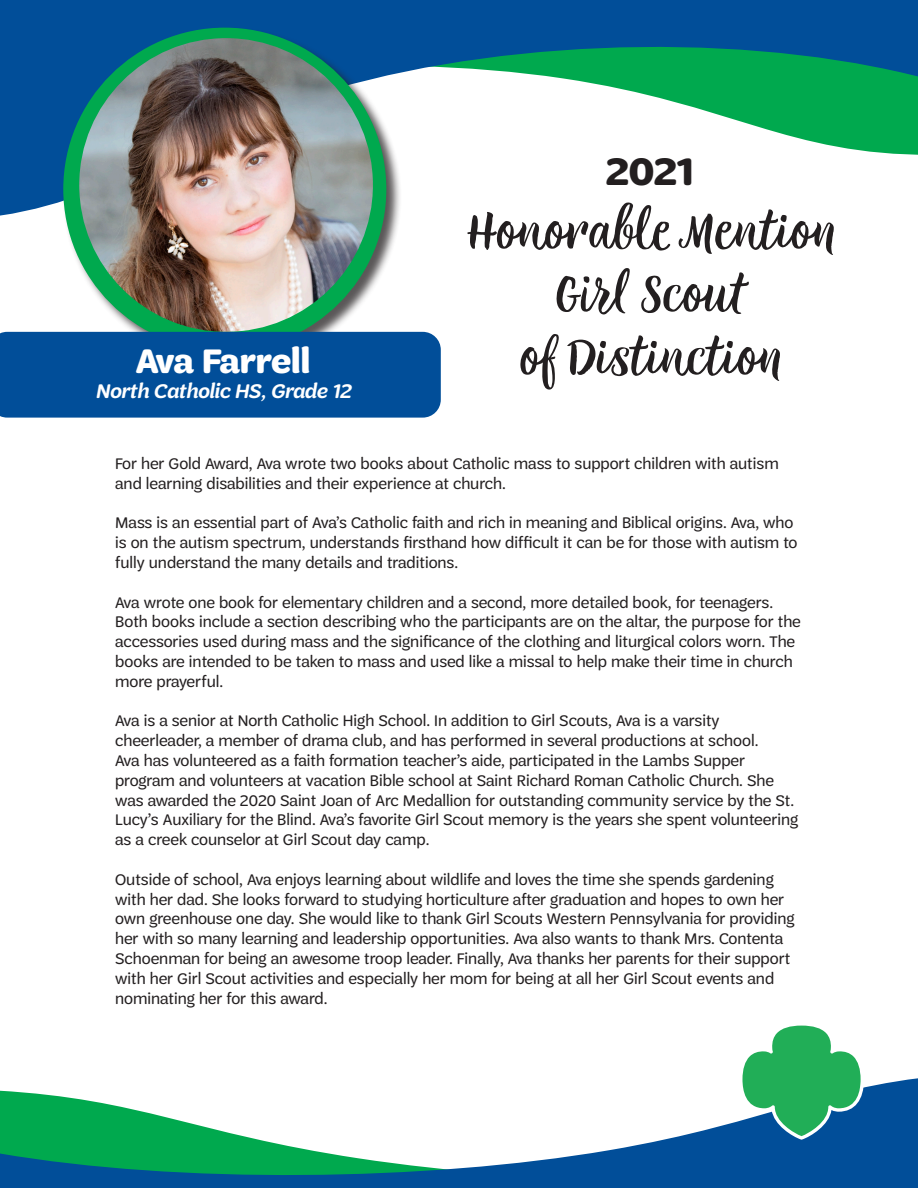
<style>
.page{position:relative;width:918px;height:1188px;background:#fff}
.page>*{position:absolute;margin:0;border:0;box-sizing:border-box;transform-origin:0 0}
.t1{font:52.5px "Thin Mint Script";color:#231f20}
.t2{font:700 40.5px "Trefoil Sans";color:#231f20}
.t3{font:700 36px "Trefoil Sans";letter-spacing:-.02em;color:#fff}
.t4{font:italic 600 21px "Trefoil Sans";letter-spacing:-.01em;color:#fff}
.t5{font:16.5px/19.8px "Trefoil Sans";color:#231f20}
</style>
<div class="page">
<svg style="left:0;top:1078px;width:918px;height:110px"></svg>
<svg style="left:0;top:0;width:918px;height:216px"></svg>
<div style="left:62px;top:27px;width:340px;height:339px;background:#231f20;opacity:.75"></div>
<div style="left:63px;top:28px;width:323px;height:323px;background:#00a94e;border-radius:50%"></div>
<img style="left:79px;top:38px;width:294px;height:294px;border-radius:147px">
<div style="left:0;top:332px;width:441px;height:86px;background:#014e99"></div>
<svg style="left:739px;top:1025px;width:125px;height:115px"></svg>
<p class="t3" style="left:136px;top:341px;width:176px">Ava Farrell</p>
<p class="t4" style="left:95px;top:380px;width:257px">North Catholic HS, Grade 12</p>
<p class="t2" style="left:606px;top:149px;width:90px">2021</p>
<p class="t1" style="left:466px;top:199px;width:371px">Honorable Mention</p>
<p class="t1" style="left:555px;top:262px;width:191px">Girl Scout</p>
<p class="t1" style="left:520px;top:325px;width:263px">of Distinction</p>
<p class="t5" style="left:115px;top:454px;width:665px">For her Gold Award, Ava wrote two books about Catholic mass to support children with autism and learning disabilities and their experience at church.</p>
<p class="t5" style="left:115px;top:513px;width:684px">Mass is an essential part of Ava’s Catholic faith and rich in meaning and Biblical origins. Ava, who is on the autism spectrum, understands firsthand how difficult it can be for those with autism to fully understand the many details and traditions.</p>
<p class="t5" style="left:115px;top:592px;width:687px">Ava wrote one book for elementary children and a second, more detailed book, for teenagers.<br>Both books include a section describing who the participants are on the altar, the purpose for the accessories used during mass and the significance of the clothing and liturgical colors worn. The books are intended to be taken to mass and used like a missal to help make their time in church more prayerful.</p>
<p class="t5" style="left:115px;top:711px;width:645px">Ava is a senior at North Catholic High School. In addition to Girl Scouts, Ava is a varsity cheerleader, a member of drama club, and has performed in several productions at school.</p>
<p class="t5" style="left:115px;top:751px;width:684px">Ava has volunteered as a faith formation teacher’s aide, participated in the Lambs Supper program and volunteers at vacation Bible school at Saint Richard Roman Catholic Church. She was awarded the 2020 Saint Joan of Arc Medallion for outstanding community service by the St.<br>Lucy’s Auxiliary for the Blind. Ava’s favorite Girl Scout memory is the years she spent volunteering as a creek counselor at Girl Scout day camp.</p>
<p class="t5" style="left:115px;top:869px;width:681px">Outside of school, Ava enjoys learning about wildlife and loves the time she spends gardening with her dad. She looks forward to studying horticulture after graduation and hopes to own her own greenhouse one day. She would like to thank Girl Scouts Western Pennsylvania for providing her with so many learning and leadership opportunities. Ava also wants to thank Mrs. Contenta Schoenman for being an awesome troop leader. Finally, Ava thanks her parents for their support with her Girl Scout activities and especially her mom for being at all her Girl Scout events and nominating her for this award.</p>
</div>
